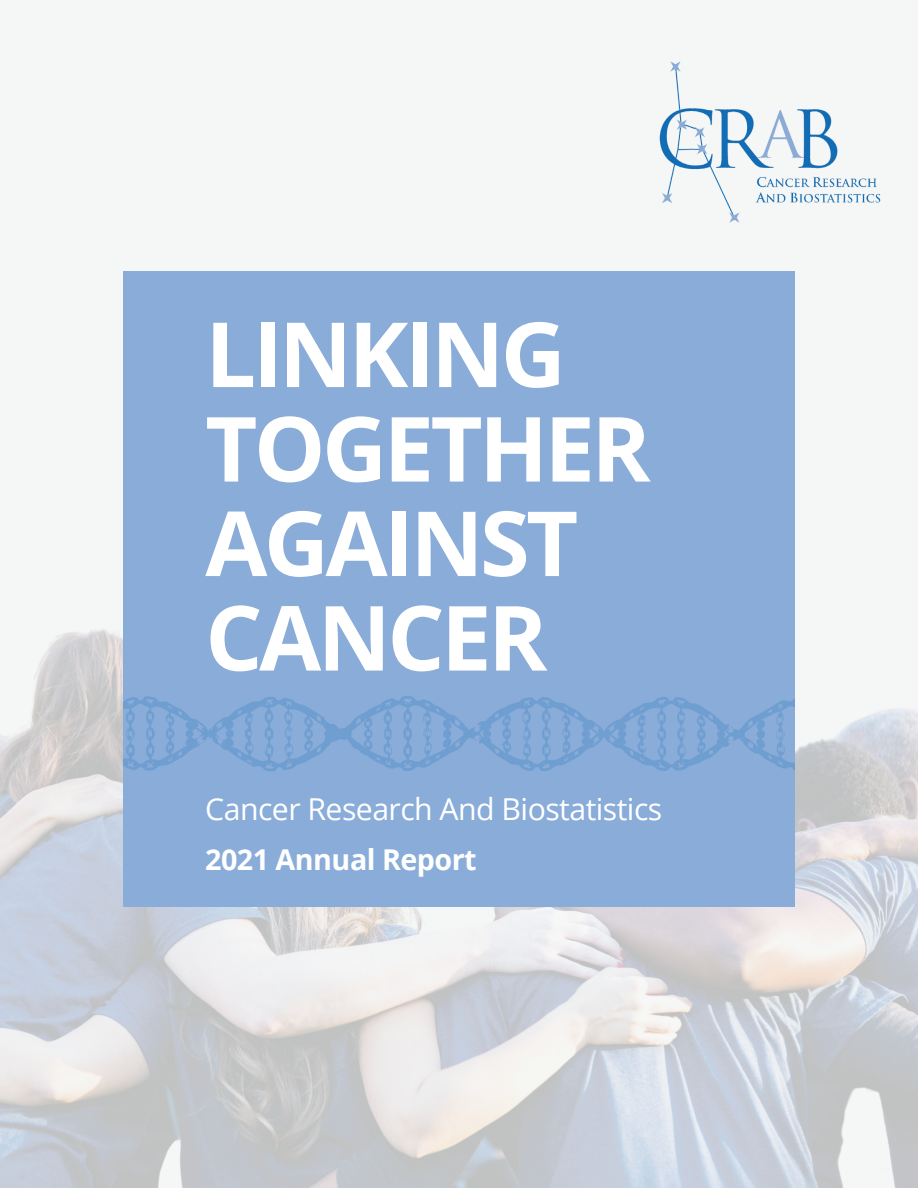
<style>
.page{position:relative;width:918px;height:1188px;background:#f5f7f7}
.page>*{position:absolute;margin:0;border:0;box-sizing:border-box;transform-origin:0 0}
.t1{font:700 90px/94.5px "Open Sans";letter-spacing:-.04em;color:#fff}
.t2{font:30.3px "Open Sans";letter-spacing:-.02em;color:#fff}
.t3{font:700 28.65px "Open Sans";letter-spacing:-.02em;color:#fff}
</style>
<div class="page">
<img style="left:0;top:629px;width:918px;height:559px">
<div style="left:123px;top:271px;width:672px;height:636px;background:#89acd9"></div>
<img style="left:659px;top:61px;width:222px;height:162px">
<img style="left:123px;top:696px;width:672px;height:75px">
<h1 class="t1" style="left:205px;top:305px;width:447px">LINKING<br>TOGETHER<br>AGAINST<br>CANCER</h1>
<p class="t2" style="left:205px;top:788px;width:459px">Cancer Research And Biostatistics</p>
<p class="t3" style="left:205px;top:839px;width:273px">2021 Annual Report</p>
</div>
